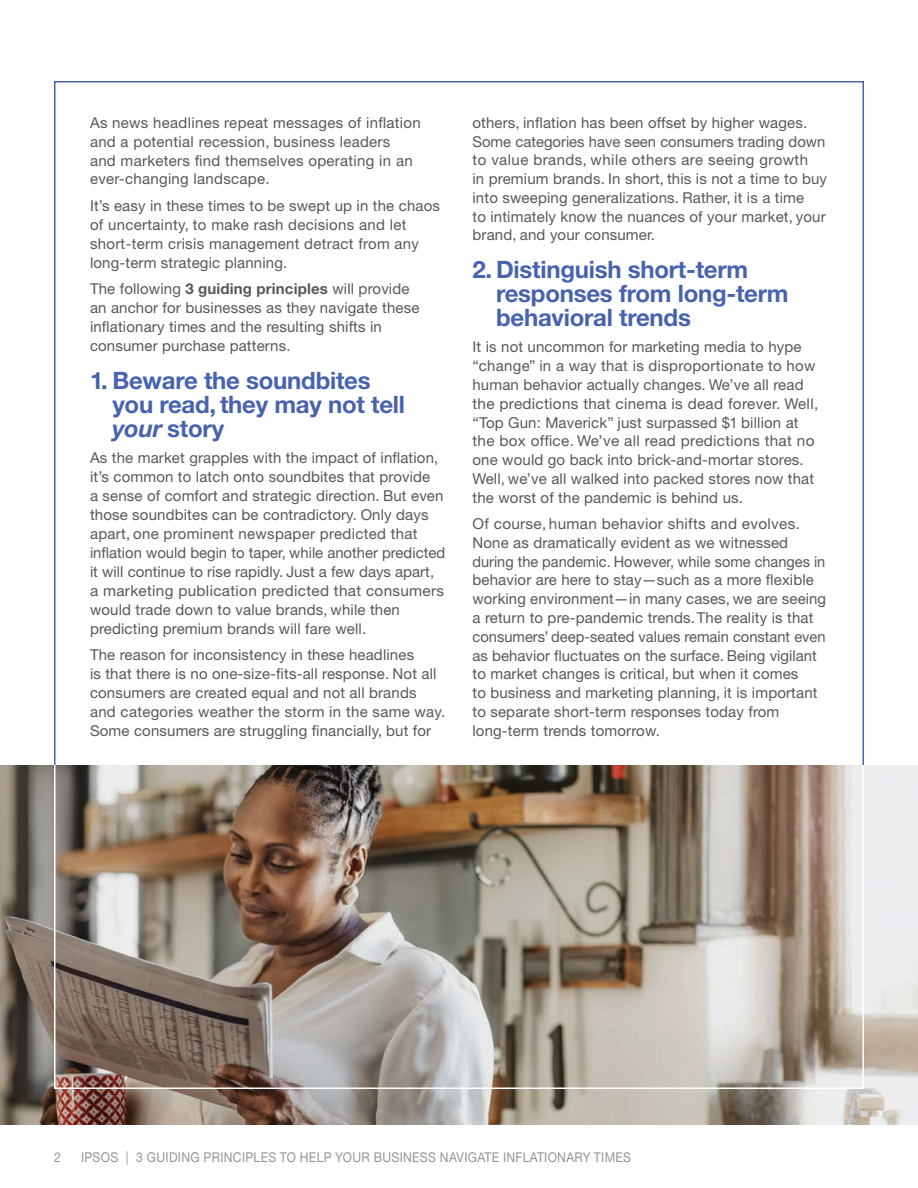
<style>
.page{position:relative;width:918px;height:1188px;background:#fff}
.page>*{position:absolute;margin:0;border:0;box-sizing:border-box;transform-origin:0 0}
._75__16_16__blue__9{font:700 24px/24.2px "Helvetica Neue LT Std";letter-spacing:-.01em;color:#4863ae}
._55_roman__5_before{font:15px/18.8px "Helvetica Neue LT Std";letter-spacing:.01em;color:#57585a}
.t1{font:13.5px "Helvetica Neue LT Std";letter-spacing:.025em;color:#939598;scale:.9 1}
.s1{font-weight:700}
.s2{font-style:italic}
</style>
<div class="page">
<img style="left:0;top:765px;width:918px;height:360px">
<img style="left:53px;top:764px;width:812px;height:326px">
<p class="_55_roman__5_before" style="left:90px;top:113px;width:332px">As news headlines repeat messages of inflation and a potential recession, business leaders<br>and marketers find themselves operating in an ever-changing landscape.</p>
<p class="_55_roman__5_before" style="left:90px;top:196px;width:351px">It’s easy in these times to be swept up in the chaos of uncertainty, to make rash decisions and let short-term crisis management detract from any long-term strategic planning.</p>
<p class="_55_roman__5_before" style="left:90px;top:279px;width:331px">The following <span class="s1">3 guiding principles</span> will provide an anchor for businesses as they navigate these inflationary times and the resulting shifts in consumer purchase patterns.</p>
<p class="_75__16_16__blue__9" style="left:112px;top:367px;width:294px;text-indent:-22px">1. Beware the soundbites you read, they may not tell <span class="s2">your</span> story</p>
<p class="_55_roman__5_before" style="left:90px;top:448px;width:357px">As the market grapples with the impact of inflation, it’s common to latch onto soundbites that provide<br>a sense of comfort and strategic direction. But even those soundbites can be contradictory. Only days apart, one prominent newspaper predicted that inflation would begin to taper, while another predicted it will continue to rise rapidly. Just a few days apart, a marketing publication predicted that consumers would trade down to value brands, while then predicting premium brands will fare well.</p>
<p class="_55_roman__5_before" style="left:90px;top:645px;width:357px">The reason for inconsistency in these headlines<br>is that there is no one-size-fits-all response. Not all consumers are created equal and not all brands and categories weather the storm in the same way.<br>Some consumers are struggling financially, but for</p>
<p class="_55_roman__5_before" style="left:472px;top:113px;width:356px">others, inflation has been offset by higher wages.<br>Some categories have seen consumers trading down to value brands, while others are seeing growth<br>in premium brands. In short, this is not a time to buy into sweeping generalizations. Rather, it is a time<br>to intimately know the nuances of your market, your brand, and your consumer.</p>
<p class="_75__16_16__blue__9" style="left:496px;top:257px;width:294px;text-indent:-24px">2. Distinguish short-term responses from long-term behavioral trends</p>
<p class="_55_roman__5_before" style="left:472px;top:338px;width:347px">It is not uncommon for marketing media to hype “change” in a way that is disproportionate to how human behavior actually changes. We’ve all read the predictions that cinema is dead forever. Well, “Top Gun: Maverick” just surpassed $1 billion at the box office. We’ve all read predictions that no one would go back into brick-and-mortar stores.<br>Well, we’ve all walked into packed stores now that the worst of the pandemic is behind us.</p>
<p class="_55_roman__5_before" style="left:472px;top:514px;width:355px">Of course, human behavior shifts and evolves.<br>None as dramatically evident as we witnessed during the pandemic. However, while some changes in behavior are here to stay—such as a more flexible working environment—in many cases, we are seeing a return to pre-pandemic trends. The reality is that consumers’ deep-seated values remain constant even as behavior fluctuates on the surface. Being vigilant to market changes is critical, but when it comes<br>to business and marketing planning, it is important to separate short-term responses today from long-term trends tomorrow.</p>
<p class="t1" style="left:54px;top:1149px;width:9px">2</p>
<p class="t1" style="left:81px;top:1149px;width:613px">IPSOS | 3 GUIDING PRINCIPLES TO HELP YOUR BUSINESS NAVIGATE INFLATIONARY TIMES</p>
</div>
